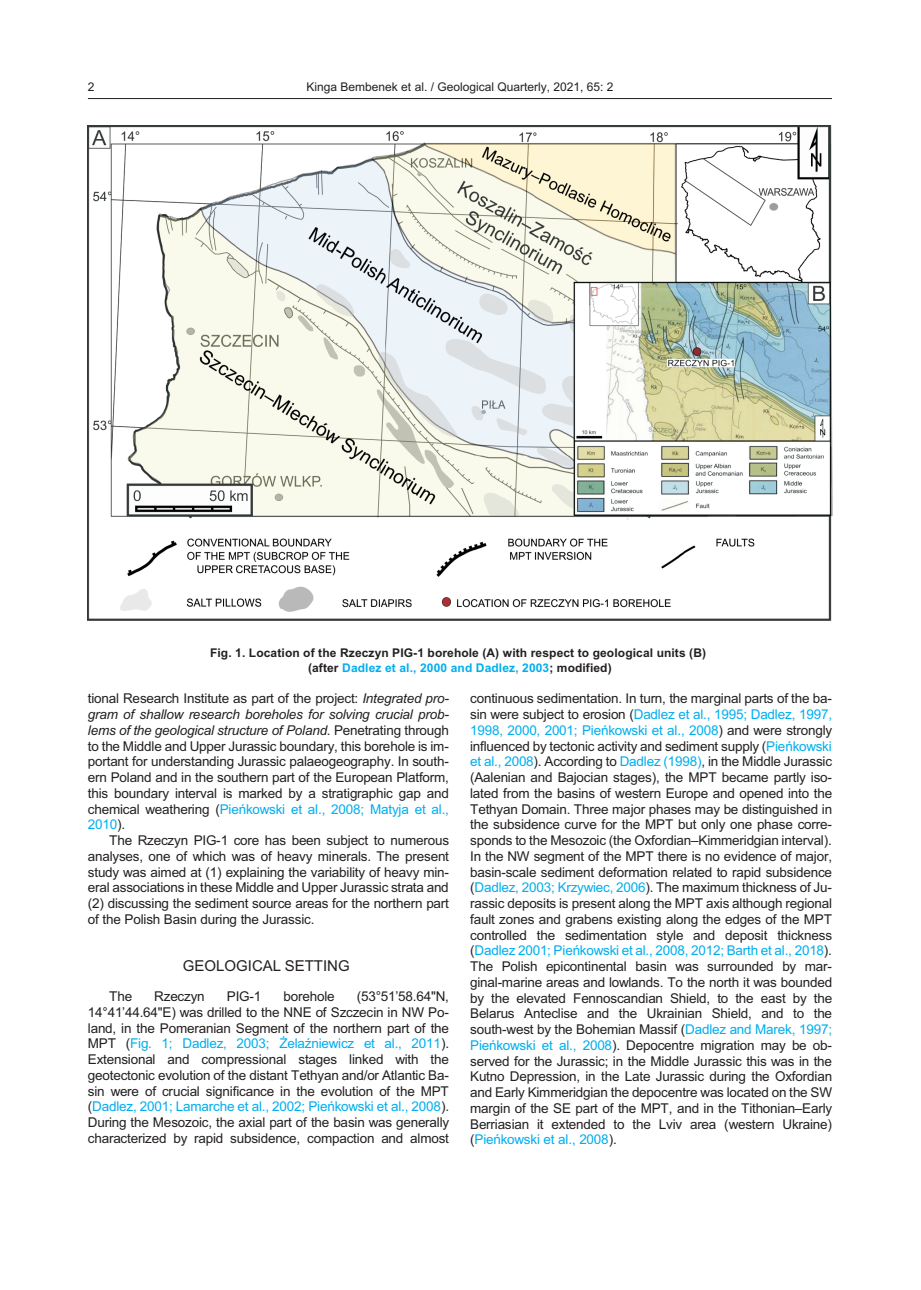
<style>
.page{position:relative;width:921px;height:1290px;background:#fff}
.page>*{position:absolute;margin:0;border:0;box-sizing:border-box;transform-origin:0 0}
.t1{font:15px "Arial";letter-spacing:-.005em;color:#231f20}
.t2{font:13.5px/15.8px "Arial";letter-spacing:-.015em;color:#231f20;text-align:justify}
.t3{font:700 12px/14.4px "Arial";letter-spacing:.01em;color:#231f20;text-align:center}
.t4{font:12px "Arial";color:#231f20}
.s1{color:#00aeef}
.s2{font-style:italic}
</style>
<div class="page">
<hr style="left:88px;top:98px;width:744px;height:1px;background:#231f20">
<img style="left:88px;top:125px;width:744px;height:495px">
<p class="t4" style="left:88px;top:83px;width:8px">2</p>
<p class="t4" style="left:306px;top:83px;width:309px">Kinga Bembenek et al. / Geo log i cal Quar terly, 2021, 65: 2</p>
<p class="t3" style="left:210px;top:647px;width:498px">Fig. 1. Lo ca tion of the Rzeczyn PIG-1 bore hole (A) with re spect to geo log i cal units (B) (af ter <span class="s1">Dadlez et al., 2000 and Dadlez, 2003</span>; mod i fied)</p>
<p class="t2" style="left:88px;top:692px;width:363px">tional Re search In sti tute as part of the pro ject: <span class="s2">In te grated pro - gram of shal low re search bore holes for solv ing cru cial prob - lems of the geo log i cal struc ture of Po land</span>. Pen e trat ing through to the Mid dle and Up per Ju ras sic bound ary, this bore hole is im - por tant for un der stand ing Ju ras sic palaeo ge ogra phy. In south - ern Po land and in the south ern part of the Eu ro pean Plat form, this bound ary in ter val is marked by a strati graphic gap and chem i cal weath er ing (<span class="s1">Pieñkowski et al., 2008; Matyja et al., 2010</span>).</p>
<p class="t2" style="left:88px;top:834px;width:363px;text-indent:21px">The Rzeczyn PIG-1 core has been sub ject to nu mer ous anal y ses, one of which was of heavy min er als. The pres ent study was aimed at (1) ex plain ing the vari abil ity of heavy min - eral as so ci a tions in these Mid dle and Up per Ju ras sic strata and (2) dis cuss ing the sed i ment source ar eas for the north ern part of the Pol ish Ba sin dur ing the Ju ras sic.</p>
<p class="t1" style="left:183px;top:960px;width:168px">GEOLOGICAL SETTING</p>
<p class="t2" style="left:109px;top:990px;width:25px">The</p>
<p class="t2" style="left:154px;top:990px;width:52px">Rzeczyn</p>
<p class="t2" style="left:227px;top:990px;width:36px">PIG-1</p>
<p class="t2" style="left:284px;top:990px;width:53px">bore hole</p>
<p class="t2" style="left:88px;top:990px;width:363px;text-indent:269px">(53°51’58.64"N, 14°41’44.64"E) was drilled to the NNE of Szczecin in NW Po - land, in the Pom er a nian Seg ment of the north ern part of the MPT (<span class="s1">Fig. 1; Dadlez, 2003; ¯elaŸniewicz et al., 2011</span>).<br>Extensional and compressional stages linked with the geotectonic evo lu tion of the dis tant Tethyan and/or At lan tic Ba - sin were of cru cial sig nif i cance in the evo lu tion of the MPT (<span class="s1">Dadlez, 2001; Lamarche et al., 2002; Pieñkowski et al., 2008</span>).<br>Dur ing the Me so zoic, the ax ial part of the ba sin was gen er ally char ac ter ized by rapid sub si dence, com pac tion and al most</p>
<p class="t2" style="left:470px;top:692px;width:364px">con tin u ous sed i men ta tion. In turn, the mar ginal parts of the ba - sin were sub ject to ero sion (<span class="s1">Dadlez et al., 1995; Dadlez, 1997, 1998, 2000, 2001; Pieñkowski et al., 2008</span>) and were strongly in flu enced by tec tonic ac tiv ity and sed i ment sup ply (<span class="s1">Pieñkowski et al., 2008</span>). Ac cord ing to <span class="s1">Dadlez (1998)</span>, in the Mid dle Ju ras sic (Aalenian and Bajocian stages), the MPT be came partly iso - lated from the bas ins of west ern Eu rope and opened into the Tethyan Do main. Three ma jor phases may be dis tin guished in the sub si dence curve for the MPT but only one phase cor re - sponds to the Me so zoic (the Oxfordian–Kimmeridgian in ter val).<br>In the NW seg ment of the MPT there is no ev i dence of ma jor, ba sin-scale sed i ment de for ma tion re lated to rapid sub si dence (<span class="s1">Dadlez, 2003; Krzywiec, 2006</span>). The max i mum thick ness of Ju - ras sic de pos its is pres ent along the MPT axis al though re gional fault zones and grabens ex ist ing along the edges of the MPT con trolled the sed i men ta tion style and de posit thick ness (<span class="s1">Dadlez 2001; Pieñkowski et al., 2008, 2012; Barth et al., 2018</span>).<br>The Pol ish epicontinental ba sin was sur rounded by mar - ginal-ma rine ar eas and low lands. To the north it was bounded by the el e vated Fennoscandian Shield, to the east by the Belarus Anteclise and the Ukrai nian Shield, and to the south-west by the Bo he mian Mas sif (<span class="s1">Dadlez and Marek, 1997; Pieñkowski et al., 2008</span>). Depocentre mi gra tion may be ob - served for the Ju ras sic; in the Mid dle Ju ras sic this was in the Kutno De pres sion, in the Late Ju ras sic dur ing the Oxfordian and Early Kimmeridgian the depocentre was lo cated on the SW mar gin of the SE part of the MPT, and in the Tithonian–Early Berriasian it ex tended to the Lviv area (west ern Ukraine) (<span class="s1">Pieñkowski et al., 2008</span>).</p>
</div>
